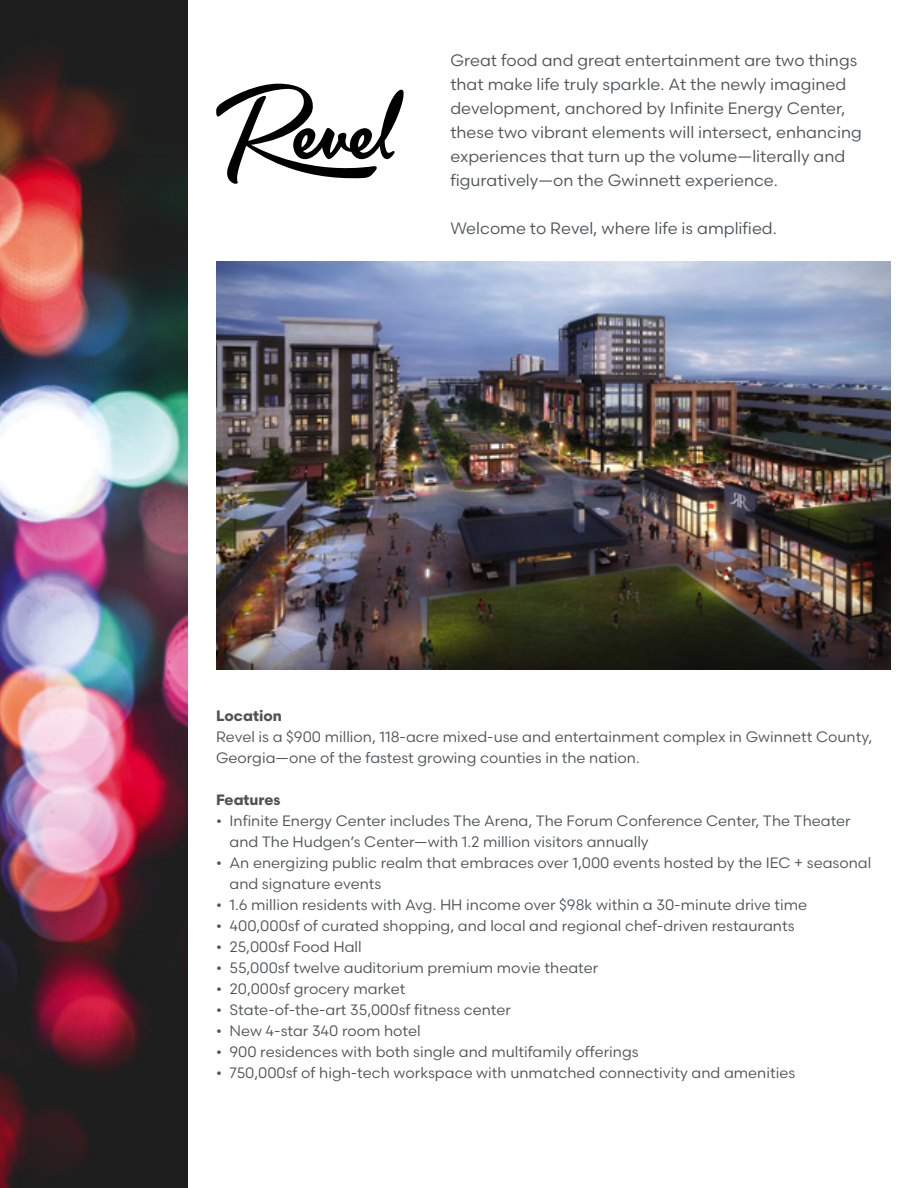
<style>
.page{position:relative;width:918px;height:1188px;background:#fff}
.page>*{position:absolute;margin:0;border:0;box-sizing:border-box;transform-origin:0 0}
.t1{font:16.5px/24px "Scandia";color:#505257}
.t2{font:15px/21px "Scandia";color:#505257}
.t3{font:700 15px "Scandia";color:#505257}
</style>
<div class="page">
<img style="left:0;top:0;width:188px;height:1188px">
<svg style="left:216px;top:83px;width:188px;height:101px"></svg>
<img style="left:216px;top:261px;width:675px;height:409px">
<p class="t1" style="left:450px;top:48px;width:413px">Great food and great entertainment are two things that make life truly sparkle. At the newly imagined development, anchored by Infinite Energy Center, these two vibrant elements will intersect, enhancing experiences that turn up the volume—literally and figuratively—on the Gwinnett experience.</p>
<p class="t1" style="left:450px;top:216px;width:328px">Welcome to Revel, where life is amplified.</p>
<p class="t3" style="left:216px;top:706px;width:67px">Location</p>
<p class="t2" style="left:216px;top:726px;width:658px">Revel is a $900 million, 118-acre mixed-use and entertainment complex in Gwinnett County,<br>Georgia—one of the fastest growing counties in the nation.</p>
<p class="t3" style="left:216px;top:790px;width:66px">Features</p>
<p class="t2" style="left:230px;top:810px;width:623px;text-indent:-14px">• Infinite Energy Center includes The Arena, The Forum Conference Center, The Theater and The Hudgen’s Center—with 1.2 million visitors annually</p>
<p class="t2" style="left:230px;top:852px;width:643px;text-indent:-14px">• An energizing public realm that embraces over 1,000 events hosted by the IEC + seasonal and signature events</p>
<p class="t2" style="left:216px;top:894px;width:593px">• 1.6 million residents with Avg. HH income over $98k within a 30-minute drive time</p>
<p class="t2" style="left:216px;top:915px;width:580px">• 400,000sf of curated shopping, and local and regional chef-driven restaurants</p>
<p class="t2" style="left:216px;top:936px;width:147px">• 25,000sf Food Hall</p>
<p class="t2" style="left:216px;top:957px;width:384px">• 55,000sf twelve auditorium premium movie theater</p>
<p class="t2" style="left:216px;top:978px;width:191px">• 20,000sf grocery market</p>
<p class="t2" style="left:216px;top:999px;width:297px">• State-of-the-art 35,000sf fitness center</p>
<p class="t2" style="left:216px;top:1020px;width:206px">• New 4-star 340 room hotel</p>
<p class="t2" style="left:216px;top:1041px;width:424px">• 900 residences with both single and multifamily offerings</p>
<p class="t2" style="left:216px;top:1062px;width:581px">• 750,000sf of high-tech workspace with unmatched connectivity and amenities</p>
</div>
